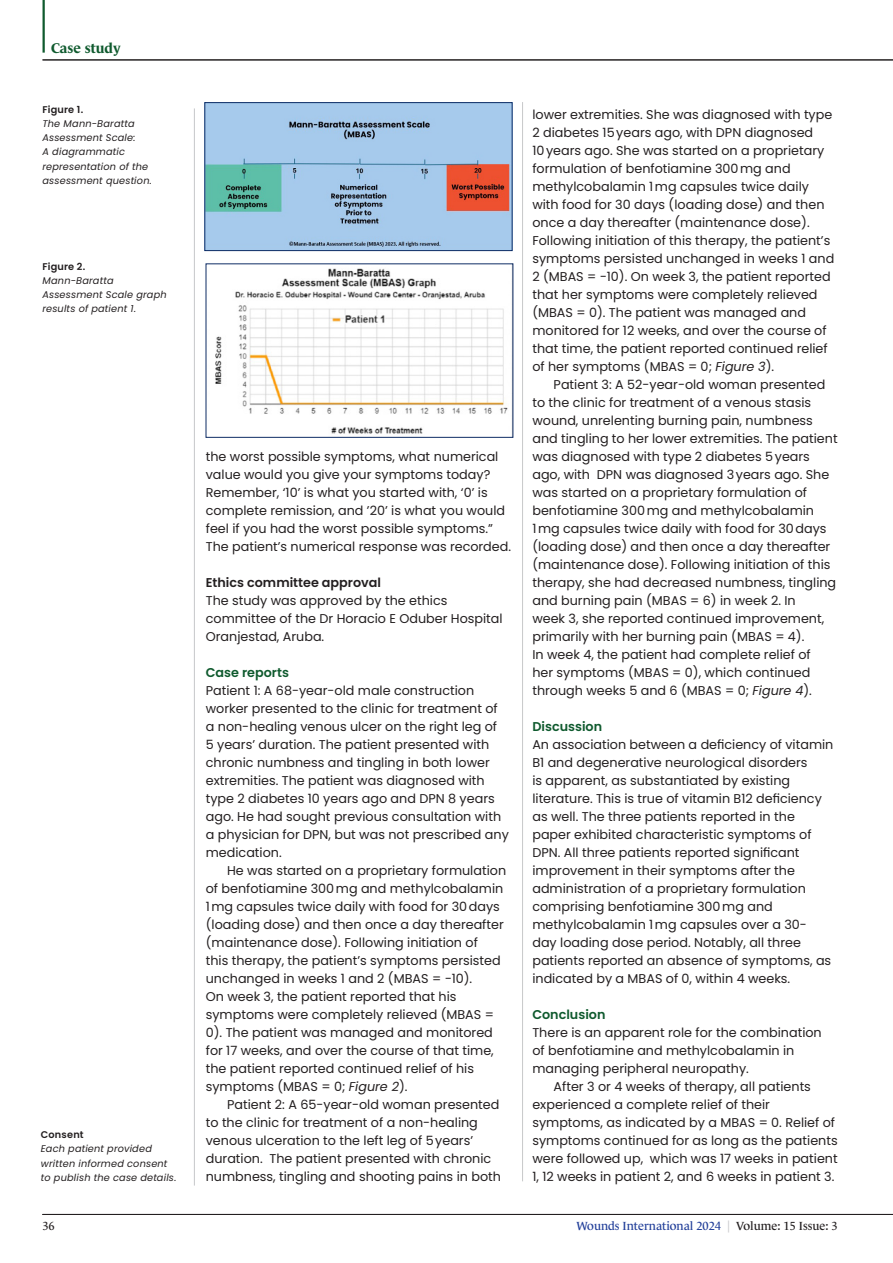
<style>
.page{position:relative;width:893px;height:1263px;background:#fff}
.page>*{position:absolute;margin:0;border:0;box-sizing:border-box;transform-origin:0 0}
.t1{font:700 14.25px "Le Monde Journal Std";color:#0f5a2e}
.Body_indent{font:12.75px/18px "Poppins";color:#231f20}
.Body_no_indent{font:12.75px/18px "Poppins";color:#231f20}
.Sub_header{font:600 12.75px "Poppins";color:#0f5a2e}
.Sub_header-2{font:600 12.75px "Poppins";color:#231f20}
.t2{font:12px "Le Monde Journal Std";color:#223f99}
.t3{font:12px "Le Monde Journal Std";color:#231f20}
.Side_column_body{font:italic 9.75px/14.2px "Poppins";letter-spacing:.02em;color:#231f20}
.s1{font-weight:600;font-style:normal}
.s2{font-style:italic}
.s3{color:#c7c8ca}
.s4{color:#231f20}
</style>
<div class="page">
<hr style="left:194px;top:108px;width:1px;height:1077px;background:#c7c8ca">
<hr style="left:522px;top:102px;width:1px;height:1079px;background:#c7c8ca">
<img style="left:207px;top:104px;width:303px;height:145px">
<div style="left:205px;top:102px;width:307px;height:149px;border:1px solid #0f2d65"></div>
<img style="left:215px;top:268px;width:293px;height:166px">
<hr style="left:43px;top:60px;width:850px;height:1px;background:#231f20">
<hr style="left:43px;top:1214px;width:850px;height:1px;background:#231f20">
<hr style="left:43px;top:0;width:2px;height:53px;background:#0f5a2e">
<p class="t1" style="left:51px;top:40px;width:71px">Case study</p>
<p class="Side_column_body" style="left:43px;top:102px;width:111px"><span class="s1">Figure 1.<br></span>The Mann-Baratta<br>Assessment Scale:<br>A diagrammatic representation of the assessment question.</p>
<p class="Side_column_body" style="left:43px;top:259px;width:126px"><span class="s1">Figure 2.<br></span>Mann-Baratta<br>Assessment Scale graph results of patient 1.</p>
<p class="Side_column_body" style="left:41px;top:1128px;width:137px"><span class="s1">Consent<br></span>Each patient provided written informed consent to publish the case details.</p>
<p class="Body_indent" style="left:206px;top:448px;width:307px">the worst possible symptoms, what numerical value would you give your symptoms today?<br>Remember, ‘10’ is what you started with, ‘0’ is complete remission, and ’20’ is what you would feel if you had the worst possible symptoms.” The patient’s numerical response was recorded.</p>
<p class="Sub_header-2" style="left:206px;top:575px;width:177px">Ethics committee approval</p>
<p class="Body_no_indent" style="left:206px;top:592px;width:298px">The study was approved by the ethics committee of the Dr Horacio E Oduber Hospital<br>Oranjestad, Aruba.</p>
<p class="Sub_header" style="left:206px;top:665px;width:85px">Case reports</p>
<p class="Body_no_indent" style="left:206px;top:682px;width:305px">Patient 1: A 68-year-old male construction worker presented to the clinic for treatment of a non-healing venous ulcer on the right leg of<br>5 years’ duration. The patient presented with chronic numbness and tingling in both lower extremities. The patient was diagnosed with type 2 diabetes 10 years ago and DPN 8 years ago. He had sought previous consultation with a physician for DPN, but was not prescribed any medication.</p>
<p class="Body_indent" style="left:206px;top:862px;width:302px;text-indent:21px">He was started on a proprietary formulation of benfotiamine 300mg and methylcobalamin 1mg capsules twice daily with food for 30days (loading dose) and then once a day thereafter (maintenance dose). Following initiation of<br>this therapy, the patient’s symptoms persisted unchanged in weeks 1 and 2 (MBAS = −10).<br>On week 3, the patient reported that his symptoms were completely relieved (MBAS = 0). The patient was managed and monitored for 17 weeks, and over the course of that time, the patient reported continued relief of his symptoms (MBAS = 0; <span class="s2">Figure 2</span>).</p>
<p class="Body_indent" style="left:206px;top:1096px;width:297px;text-indent:21px">Patient 2: A 65-year-old woman presented to the clinic for treatment of a non-healing venous ulceration to the left leg of 5years’ duration. The patient presented with chronic numbness, tingling and shooting pains in both</p>
<p class="Body_indent" style="left:532px;top:106px;width:303px">lower extremities. She was diagnosed with type 2 diabetes 15years ago, with DPN diagnosed 10years ago. She was started on a proprietary formulation of benfotiamine 300mg and methylcobalamin 1mg capsules twice daily with food for 30 days (loading dose) and then once a day thereafter (maintenance dose).<br>Following initiation of this therapy, the patient’s symptoms persisted unchanged in weeks 1 and 2 (MBAS = −10). On week 3, the patient reported that her symptoms were completely relieved (MBAS = 0). The patient was managed and monitored for 12 weeks, and over the course of that time, the patient reported continued relief of her symptoms (MBAS = 0; <span class="s2">Figure 3</span>).</p>
<p class="Body_indent" style="left:532px;top:376px;width:307px;text-indent:21px">Patient 3: A 52-year-old woman presented to the clinic for treatment of a venous stasis wound, unrelenting burning pain, numbness and tingling to her lower extremities. The patient was diagnosed with type 2 diabetes 5years ago, with DPN was diagnosed 3years ago. She was started on a proprietary formulation of benfotiamine 300mg and methylcobalamin 1mg capsules twice daily with food for 30days (loading dose) and then once a day thereafter (maintenance dose). Following initiation of this therapy, she had decreased numbness, tingling and burning pain (MBAS = 6) in week 2. In<br>week 3, she reported continued improvement, primarily with her burning pain (MBAS = 4).<br>In week 4, the patient had complete relief of<br>her symptoms (MBAS = 0), which continued through weeks 5 and 6 (MBAS = 0; <span class="s2">Figure 4</span>).</p>
<p class="Sub_header" style="left:532px;top:719px;width:71px">Discussion</p>
<p class="Body_no_indent" style="left:532px;top:736px;width:303px">An association between a deficiency of vitamin B1 and degenerative neurological disorders<br>is apparent, as substantiated by existing literature. This is true of vitamin B12 deficiency as well. The three patients reported in the paper exhibited characteristic symptoms of DPN. All three patients reported significant improvement in their symptoms after the administration of a proprietary formulation comprising benfotiamine 300mg and methylcobalamin 1mg capsules over a 30- day loading dose period. Notably, all three patients reported an absence of symptoms, as indicated by a MBAS of 0, within 4 weeks.</p>
<p class="Sub_header" style="left:532px;top:1007px;width:75px">Conclusion</p>
<p class="Body_no_indent" style="left:532px;top:1024px;width:291px">There is an apparent role for the combination of benfotiamine and methylcobalamin in managing peripheral neuropathy.</p>
<p class="Body_indent" style="left:532px;top:1078px;width:307px;text-indent:21px">After 3 or 4 weeks of therapy, all patients experienced a complete relief of their symptoms, as indicated by a MBAS = 0. Relief of symptoms continued for as long as the patients were followed up, which was 17 weeks in patient 1, 12 weeks in patient 2, and 6 weeks in patient 3.</p>
<p class="t3" style="left:43px;top:1219px;width:14px">36</p>
<p class="t2" style="left:576px;top:1219px;width:263px">Wounds International 2024 <span class="s3">|</span> <span class="s4">Volume: 15 Issue: 3</span></p>
</div>
